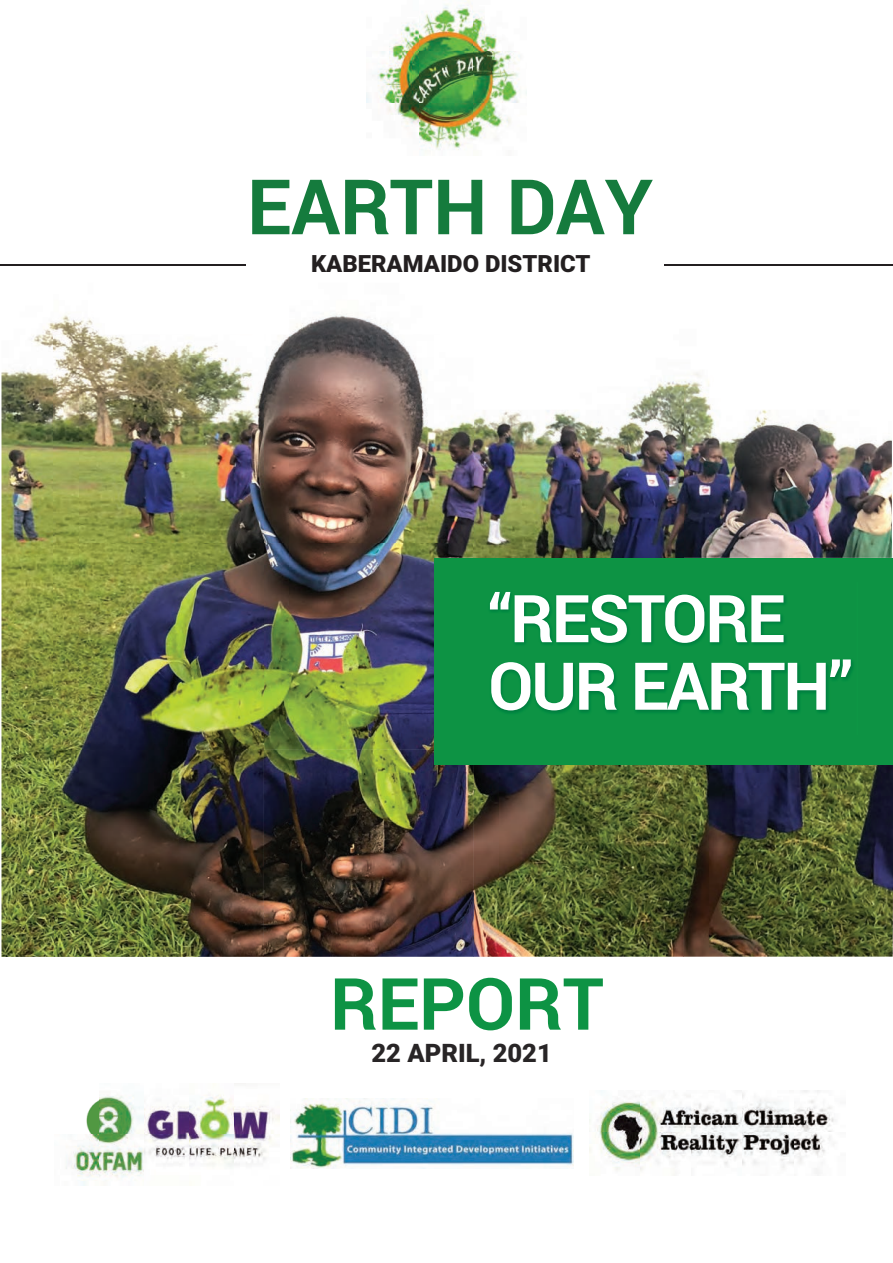
<style>
.page{position:relative;width:893px;height:1263px;background:#fff}
.page>*{position:absolute;margin:0;border:0;box-sizing:border-box;transform-origin:0 0}
.t1{font:700 76.5px "Roboto";color:#157b3d}
.t2{font:700 72px "Roboto";color:#0d9344}
.t3{font:700 66px/67.5px "Roboto";letter-spacing:-.03em;color:#fff}
.t4{font:900 25.5px "Roboto";color:#282526}
.t5{font:900 23.85px "Roboto";color:#231f20}
</style>
<div class="page">
<img style="left:290px;top:1098px;width:283px;height:70px">
<img style="left:66px;top:1094px;width:213px;height:92px">
<img style="left:474px;top:764px;width:419px;height:193px">
<img style="left:2px;top:313px;width:472px;height:644px">
<img style="left:473px;top:313px;width:419px;height:245px">
<svg style="left:434px;top:558px;width:459px;height:206px;background:#0a8e42"></svg>
<img style="left:589px;top:1090px;width:245px;height:85px">
<img style="left:367px;top:0;width:153px;height:152px">
<hr style="left:664px;top:264px;width:229px;height:2px;background:#231f20">
<hr style="left:0;top:264px;width:245px;height:2px;background:#231f20">
<h1 class="t1" style="left:247px;top:153px;width:407px">EARTH DAY</h1>
<p class="t5" style="left:311px;top:247px;width:281px">KABERAMAIDO DISTRICT</p>
<h3 class="t3" style="left:488px;top:582px;width:365px">“RESTORE<br>OUR EARTH”</h3>
<h2 class="t2" style="left:330px;top:953px;width:275px">REPORT</h2>
<p class="t4" style="left:371px;top:1035px;width:182px">22 APRIL, 2021</p>
</div>
